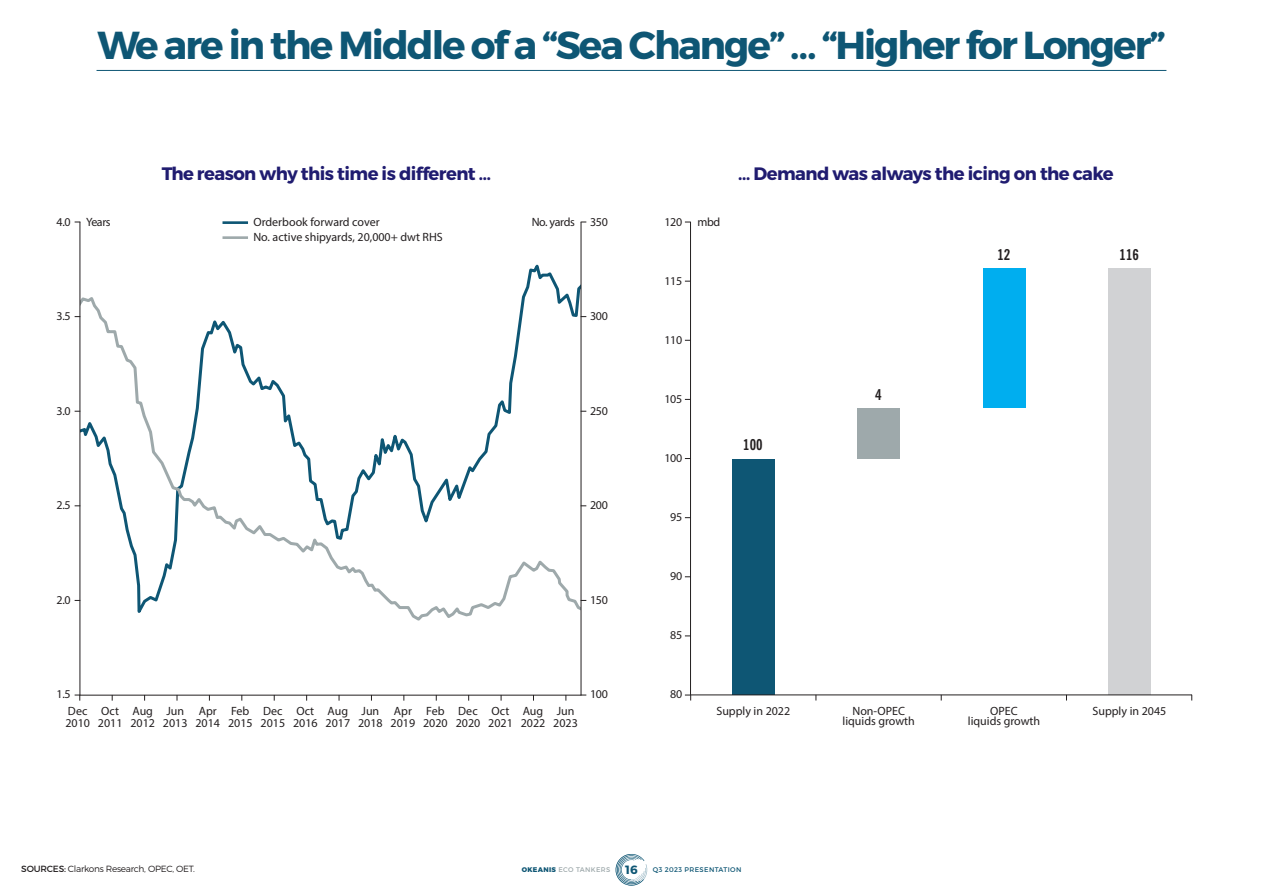
<style>
.page{position:relative;width:1263px;height:893px;background:#fff}
.page>*{position:absolute;margin:0;border:0;box-sizing:border-box;transform-origin:0 0}
.t1{font:700 39px "Montserrat";letter-spacing:-.05em;color:#0e5674}
.t2{font:700 18px "Montserrat";letter-spacing:-.03em;color:#201c70}
.t3{font:700 15px "Ka Sans Con 04";color:#231f20}
.t4{font:12px/12px "Myriad Pro";color:#231f20}
.t5{font:300 9px "Montserrat";letter-spacing:-.03em;color:#231f20}
.t6{font:6.75px "Montserrat";letter-spacing:.05em;color:#9ea9ab}
.t7{font:6.75px "Montserrat";letter-spacing:.06em;color:#0e5674}
.s1{font-weight:400}
.s2{font-weight:800;color:#0e5674}
.s3{font-weight:700;font-size:12px;color:#0e5674}
</style>
<div class="page">
<svg style="left:615px;top:854px;width:32px;height:32px"></svg>
<svg style="left:74px;top:294px;width:513px;height:329px"></svg>
<div style="left:732px;top:459px;width:42px;height:236px;background:#0e5674"></div>
<div style="left:857px;top:408px;width:43px;height:51px;background:#9ea9ab"></div>
<div style="left:983px;top:269px;width:42px;height:139px;background:#00aeef"></div>
<div style="left:1108px;top:269px;width:42px;height:426px;background:#d1d2d4"></div>
<hr style="left:97px;top:70px;width:1069px;height:1px;background:#0e5674">
<hr style="left:80px;top:695px;width:501px;height:1px;background:#231f20">
<hr style="left:690px;top:694px;width:502px;height:1px;background:#231f20">
<svg style="left:75px;top:695px;width:6px;height:6px"></svg>
<hr style="left:690px;top:222px;width:1px;height:473px;background:#231f20">
<hr style="left:222px;top:221px;width:26px;height:3px;background:#0e5674">
<hr style="left:222px;top:236px;width:26px;height:3px;background:#9ea9ab">
<div style="left:73px;top:298px;width:7px;height:13px;background:#fff"></div>
<div style="left:73px;top:425px;width:7px;height:14px;background:#fff"></div>
<hr style="left:80px;top:222px;width:1px;height:473px;background:#231f20">
<div style="left:581px;top:604px;width:8px;height:17px;background:#fff"></div>
<hr style="left:581px;top:222px;width:1px;height:473px;background:#231f20">
<h1 class="t1" style="left:97px;top:21px;width:1069px">We are in the Middle of a “Sea Change” … “Higher for Longer”</h1>
<p class="t4" style="left:57px;top:216px;width:16px">4.0</p>
<p class="t4" style="left:57px;top:310px;width:16px">3.5</p>
<h2 class="t2" style="left:162px;top:162px;width:331px">The reason why this time is different …</h2>
<h2 class="t2" style="left:738px;top:162px;width:377px">… Demand was always the icing on the cake</h2>
<p class="t4" style="left:86px;top:216px;width:26px">Years</p>
<p class="t4" style="left:253px;top:216px;width:128px">Orderbook forward cover</p>
<p class="t4" style="left:532px;top:216px;width:45px">No. yards</p>
<p class="t4" style="left:697px;top:216px;width:24px">mbd</p>
<p class="t4" style="left:253px;top:231px;width:191px">No. active shipyards, 20,000+ dwt RHS</p>
<p class="t4" style="left:590px;top:216px;width:19px">350</p>
<p class="t4" style="left:664px;top:216px;width:19px">120</p>
<p class="t4" style="left:590px;top:310px;width:19px">300</p>
<p class="t4" style="left:664px;top:275px;width:19px">115</p>
<p class="t4" style="left:664px;top:334px;width:19px">110</p>
<p class="t3" style="left:997px;top:245px;width:14px">12</p>
<p class="t3" style="left:1119px;top:245px;width:21px">116</p>
<p class="t4" style="left:57px;top:405px;width:16px">3.0</p>
<p class="t4" style="left:57px;top:499px;width:16px">2.5</p>
<p class="t4" style="left:590px;top:405px;width:19px">250</p>
<p class="t4" style="left:590px;top:499px;width:19px">200</p>
<p class="t4" style="left:664px;top:393px;width:19px">105</p>
<p class="t4" style="left:664px;top:452px;width:19px">100</p>
<p class="t4" style="left:670px;top:511px;width:13px">95</p>
<p class="t3" style="left:743px;top:436px;width:21px">100</p>
<p class="t3" style="left:875px;top:386px;width:8px">4</p>
<p class="t4" style="left:57px;top:594px;width:16px">2.0</p>
<p class="t4" style="left:57px;top:688px;width:16px">1.5</p>
<p class="t4" style="left:590px;top:594px;width:19px">150</p>
<p class="t4" style="left:590px;top:688px;width:19px">100</p>
<p class="t4" style="left:670px;top:570px;width:13px">90</p>
<p class="t4" style="left:670px;top:629px;width:13px">85</p>
<p class="t4" style="left:670px;top:688px;width:13px">80</p>
<p class="t4" style="left:65px;top:704px;width:26px">Dec<br>2010</p>
<p class="t4" style="left:98px;top:704px;width:26px">Oct<br>2011</p>
<p class="t4" style="left:130px;top:704px;width:26px">Aug<br>2012</p>
<p class="t4" style="left:163px;top:704px;width:26px">Jun<br>2013</p>
<p class="t4" style="left:195px;top:704px;width:26px">Apr<br>2014</p>
<p class="t4" style="left:228px;top:704px;width:26px">Feb<br>2015</p>
<p class="t4" style="left:261px;top:704px;width:26px">Dec<br>2015</p>
<p class="t4" style="left:293px;top:704px;width:26px">Oct<br>2016</p>
<p class="t4" style="left:326px;top:704px;width:26px">Aug<br>2017</p>
<p class="t4" style="left:358px;top:704px;width:26px">Jun<br>2018</p>
<p class="t4" style="left:391px;top:704px;width:26px">Apr<br>2019</p>
<p class="t4" style="left:423px;top:704px;width:26px">Feb<br>2020</p>
<p class="t4" style="left:456px;top:704px;width:26px">Dec<br>2020</p>
<p class="t4" style="left:488px;top:704px;width:26px">Oct<br>2021</p>
<p class="t4" style="left:521px;top:704px;width:26px">Aug<br>2022</p>
<p class="t4" style="left:553px;top:704px;width:26px">Jun<br>2023</p>
<p class="t4" style="left:716px;top:704px;width:75px">Supply in 2022</p>
<p class="t4" style="left:842px;top:705px;width:74px;line-height:10.5px;text-align:center">Non-OPEC liquids growth</p>
<p class="t4" style="left:968px;top:705px;width:74px;line-height:10.5px;text-align:center">OPEC<br>liquids growth</p>
<p class="t4" style="left:1092px;top:704px;width:75px">Supply in 2045</p>
<p class="t5" style="left:21px;top:864px;width:175px"><span class="s1">SOURCES:</span> Clarkons Research, OPEC, OET.</p>
<p class="t6" style="left:522px;top:866px;width:118px"><span class="s2">OKEANIS</span> ECO TANKERS <span class="s3">16</span></p>
<p class="t7" style="left:653px;top:866px;width:90px">Q3 2023 PRESENTATION</p>
</div>
